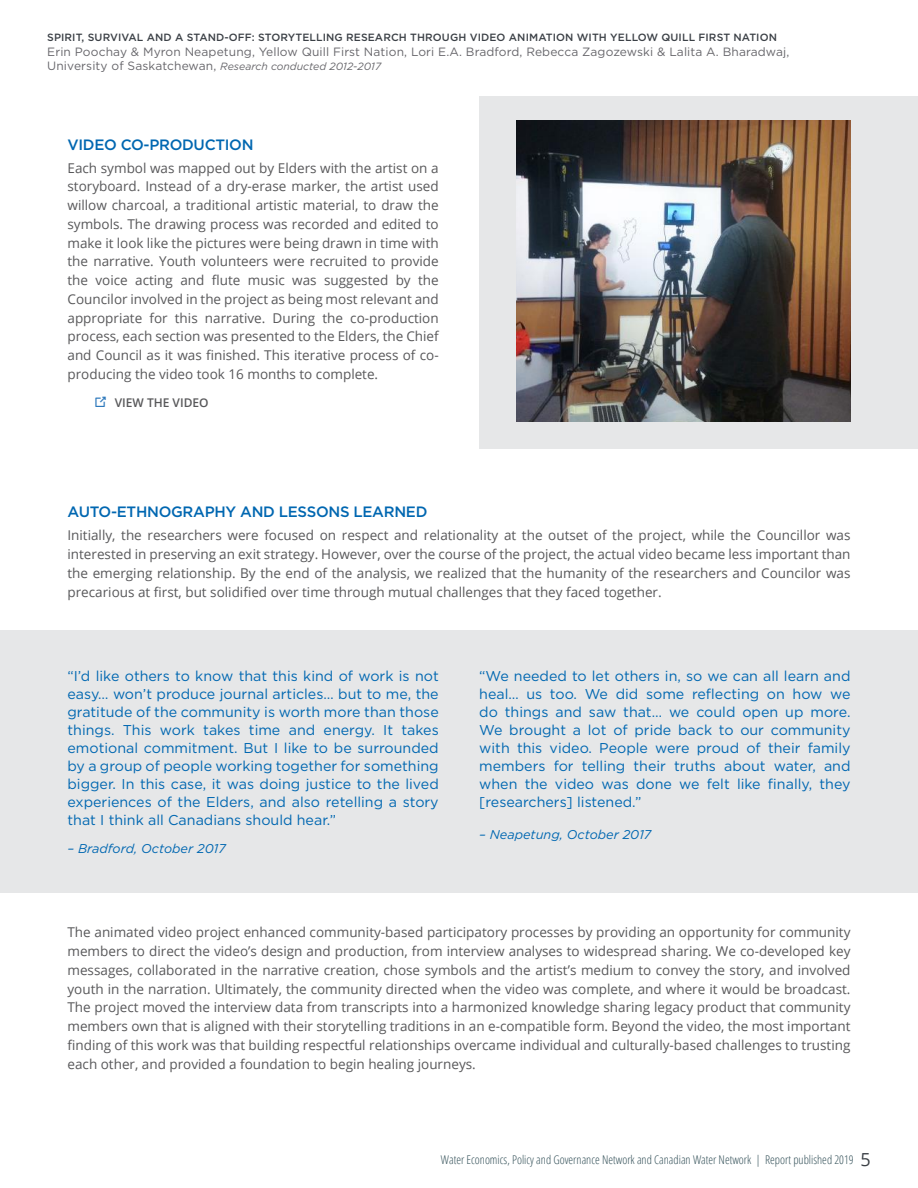
<style>
.page{position:relative;width:918px;height:1188px;background:#fff}
.page>*{position:absolute;margin:0;border:0;box-sizing:border-box;transform-origin:0 0}
.t1{font:500 15px "Gotham";letter-spacing:-.02em;color:#0067b1}
.t2{font:14.25px/18px "Gotham";color:#0067b1;text-align:justify}
.t3{font:13.5px/18.8px "Open Sans";color:#58585a;text-align:justify}
.t4{font:italic 12.75px "Gotham";color:#0067b1}
.t5{font:12px "Gotham";letter-spacing:.01em;color:#67666b}
.t6{font:300 condensed 12px "Open Sans";color:#345159}
.t7{font:600 12px "Open Sans";color:#58585a}
.t8{font:500 10.5px "Gotham";letter-spacing:.01em;color:#3b4046}
.t9{font:italic 10.5px "Gotham";color:#67666b}
.s1{font-style:normal;font-size:12px}
.s2{color:#2e79bc}
.s3{font-weight:400;font-stretch:normal;font-size:18px;color:#3b4046}
</style>
<div class="page">
<div style="left:479px;top:96px;width:439px;height:352px;background:#e6e7e8"></div>
<div style="left:0;top:630px;width:918px;height:263px;background:#e6e7e8"></div>
<img style="left:516px;top:121px;width:334px;height:301px">
<p class="t8" style="left:47px;top:30px;width:731px">SPIRIT, SURVIVAL AND A STAND-OFF: STORYTELLING RESEARCH THROUGH VIDEO ANIMATION WITH YELLOW QUILL FIRST NATION</p>
<p class="t5" style="left:47px;top:45px;width:744px">Erin Poochay &amp; Myron Neapetung, Yellow Quill First Nation, Lori E.A. Bradford, Rebecca Zagozewski &amp; Lalita A. Bharadwaj,</p>
<p class="t9" style="left:47px;top:60px;width:336px"><span class="s1">University of Saskatchewan,</span> Research conducted 2012-2017</p>
<p class="t1" style="left:68px;top:134px;width:188px">VIDEO CO-PRODUCTION</p>
<p class="t3" style="left:68px;top:158px;width:373px">Each symbol was mapped out by Elders with the artist on a storyboard. Instead of a dry-erase marker, the artist used willow charcoal, a traditional artistic material, to draw the symbols. The drawing process was recorded and edited to make it look like the pictures were being drawn in time with the narrative. Youth volunteers were recruited to provide the voice acting and flute music was suggested by the Councilor involved in the project as being most relevant and appropriate for this narrative. During the co-production process, each section was presented to the Elders, the Chief and Council as it was finished. This iterative process of co&shy;producing the video took 16 months to complete.</p>
<p class="t7" style="left:94px;top:394px;width:116px"><span class="s2">•</span> VIEW THE VIDEO</p>
<p class="t1" style="left:68px;top:502px;width:361px">AUTO-ETHNOGRAPHY AND LESSONS LEARNED</p>
<p class="t3" style="left:68px;top:526px;width:785px">Initially, the researchers were focused on respect and relationality at the outset of the project, while the Councillor was interested in preserving an exit strategy. However, over the course of the project, the actual video became less important than the emerging relationship. By the end of the analysis, we realized that the humanity of the researchers and Councilor was precarious at first, but solidified over time through mutual challenges that they faced together.</p>
<p class="t2" style="left:68px;top:666px;width:373px">“I’d like others to know that this kind of work is not easy… won’t produce journal articles… but to me, the gratitude of the community is worth more than those things. This work takes time and energy. It takes emotional commitment. But I like to be surrounded by a group of people working together for something bigger. In this case, it was doing justice to the lived experiences of the Elders, and also retelling a story that I think all Canadians should hear.”</p>
<p class="t4" style="left:68px;top:841px;width:160px">– Bradford, October 2017</p>
<p class="t2" style="left:479px;top:666px;width:373px">“We needed to let others in, so we can all learn and heal… us too. We did some reflecting on how we do things and saw that… we could open up more.<br>We brought a lot of pride back to our community with this video. People were proud of their family members for telling their truths about water, and when the video was done we felt like finally, they [researchers] listened.”</p>
<p class="t4" style="left:479px;top:826px;width:174px">– Neapetung, October 2017</p>
<p class="t3" style="left:68px;top:923px;width:785px">The animated video project enhanced community-based participatory processes by providing an opportunity for community members to direct the video’s design and production, from interview analyses to widespread sharing. We co-developed key messages, collaborated in the narrative creation, chose symbols and the artist’s medium to convey the story, and involved youth in the narration. Ultimately, the community directed when the video was complete, and where it would be broadcast.<br>The project moved the interview data from transcripts into a harmonized knowledge sharing legacy product that community members own that is aligned with their storytelling traditions in an e-compatible form. Beyond the video, the most important finding of this work was that building respectful relationships overcame individual and culturally-based challenges to trusting each other, and provided a foundation to begin healing journeys.</p>
<p class="t6" style="left:441px;top:1152px;width:431px">Water Economics, Policy and Governance Network and Canadian Water Network | Report published 2019 <span class="s3">5</span></p>
</div>
